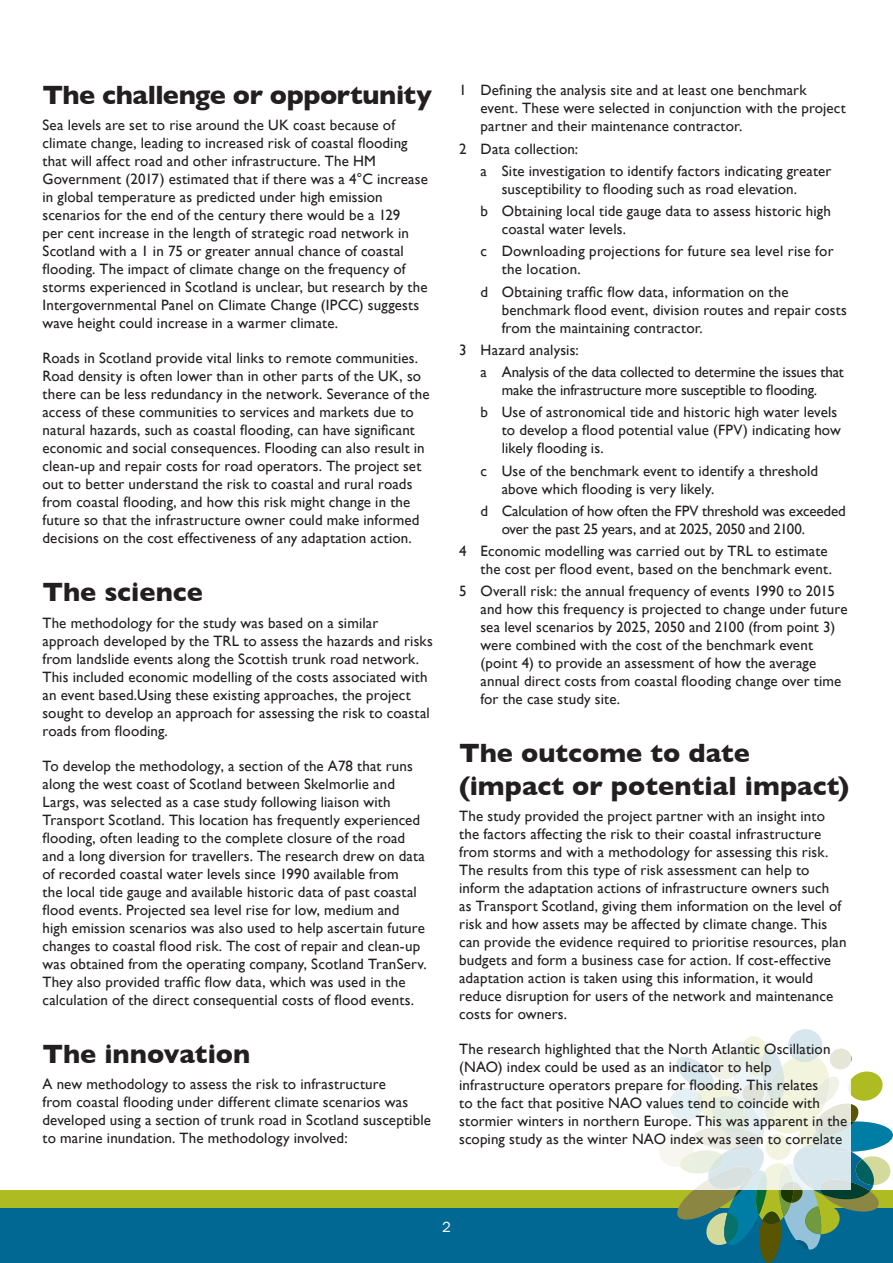
<style>
.page{position:relative;width:893px;height:1263px;background:#fff}
.page>*{position:absolute;margin:0;border:0;box-sizing:border-box;transform-origin:0 0}
.t1{font:700 27px/32.4px "Gill Sans";color:#231f20}
.t2{font:700 27px "Gill Sans";letter-spacing:-.02em;color:#231f20}
.t3{font:15px/18px "Gill Sans";letter-spacing:.01em;color:#231f20}
.t4{font:15px/18px "Gill Sans";letter-spacing:-.01em;color:#231f20}
.t5{font:15px "Franklin Gothic";color:#fff}
</style>
<div class="page">
<div style="left:0;top:1207px;width:893px;height:56px;background:#006893"></div>
<div style="left:0;top:1191px;width:893px;height:17px;background:#aebc21"></div>
<svg style="left:657px;top:1054px;width:236px;height:209px"></svg>
<svg style="left:657px;top:1029px;width:193px;height:161px"></svg>
<h1 class="t2" style="left:43px;top:79px;width:391px">The challenge or opportunity</h1>
<p class="t3" style="left:43px;top:116px;width:387px">Sea levels are set to rise around the UK coast because of climate change, leading to increased risk of coastal flooding that will affect road and other infrastructure. The HM Government (2017) estimated that if there was a 4°C increase in global temperature as predicted under high emission scenarios for the end of the century there would be a 129<br>per cent increase in the length of strategic road network in Scotland with a 1 in 75 or greater annual chance of coastal flooding. The impact of climate change on the frequency of storms experienced in Scotland is unclear, but research by the Intergovernmental Panel on Climate Change (IPCC) suggests wave height could increase in a warmer climate.</p>
<p class="t3" style="left:43px;top:349px;width:389px">Roads in Scotland provide vital links to remote communities.<br>Road density is often lower than in other parts of the UK, so there can be less redundancy in the network. Severance of the access of these communities to services and markets due to natural hazards, such as coastal flooding, can have significant economic and social consequences. Flooding can also result in clean-up and repair costs for road operators. The project set out to better understand the risk to coastal and rural roads from coastal flooding, and how this risk might change in the future so that the infrastructure owner could make informed decisions on the cost effectiveness of any adaptation action.</p>
<h1 class="t1" style="left:43px;top:575px;width:162px">The science</h1>
<p class="t3" style="left:43px;top:613px;width:392px">The methodology for the study was based on a similar approach developed by the TRL to assess the hazards and risks from landslide events along the Scottish trunk road network.<br>This included economic modelling of the costs associated with an event based.Using these existing approaches, the project sought to develop an approach for assessing the risk to coastal roads from flooding.</p>
<p class="t3" style="left:43px;top:756px;width:386px">To develop the methodology, a section of the A78 that runs along the west coast of Scotland between Skelmorlie and Largs, was selected as a case study following liaison with Transport Scotland. This location has frequently experienced flooding, often leading to the complete closure of the road and a long diversion for travellers. The research drew on data of recorded coastal water levels since 1990 available from<br>the local tide gauge and available historic data of past coastal flood events. Projected sea level rise for low, medium and high emission scenarios was also used to help ascertain future changes to coastal flood risk. The cost of repair and clean-up was obtained from the operating company, Scotland TranServ.<br>They also provided traffic flow data, which was used in the calculation of the direct consequential costs of flood events.</p>
<h1 class="t1" style="left:43px;top:1037px;width:209px">The innovation</h1>
<p class="t3" style="left:43px;top:1075px;width:390px">A new methodology to assess the risk to infrastructure<br>from coastal flooding under different climate scenarios was developed using a section of trunk road in Scotland susceptible to marine inundation. The methodology involved:</p>
<p class="t3" style="left:480px;top:81px;width:367px;text-indent:-21px">1 Defining the analysis site and at least one benchmark event. These were selected in conjunction with the project partner and their maintenance contractor.</p>
<p class="t3" style="left:480px;top:137px;width:353px;line-height:22.2px;text-indent:-21px">2 Data collection:<br>a Site investigation to identify factors indicating greater</p>
<p class="t3" style="left:480px;top:178px;width:352px;line-height:22.2px;text-indent:21px">susceptibility to flooding such as road elevation.<br>b Obtaining local tide gauge data to assess historic high</p>
<p class="t3" style="left:480px;top:218px;width:355px;line-height:22.2px;text-indent:21px">coastal water levels.<br>c Downloading projections for future sea level rise for</p>
<p class="t3" style="left:480px;top:258px;width:310px;line-height:22.2px;text-indent:21px">the location.<br>d Obtaining traffic flow data, information on the</p>
<p class="t3" style="left:502px;top:300px;width:346px">benchmark flood event, division routes and repair costs from the maintaining contractor.</p>
<p class="t3" style="left:480px;top:339px;width:365px;line-height:22.2px;text-indent:-21px">3 Hazard analysis:<br>a Analysis of the data collected to determine the issues that</p>
<p class="t3" style="left:480px;top:379px;width:358px;line-height:22.2px;text-align:center">make the infrastructure more susceptible to flooding.<br>b Use of astronomical tide and historic high water levels</p>
<p class="t3" style="left:502px;top:421px;width:341px">to develop a flood potential value (FPV) indicating how likely flooding is.</p>
<p class="t3" style="left:502px;top:461px;width:318px;text-indent:-21px">c Use of the benchmark event to identify a threshold above which flooding is very likely.</p>
<p class="t4" style="left:502px;top:502px;width:345px;text-indent:-21px">d Calculation of how often the FPV threshold was exceeded over the past 25 years, and at 2025, 2050 and 2100.</p>
<p class="t3" style="left:459px;top:542px;width:374px;text-align:right">4 Economic modelling was carried out by TRL to estimate the cost per flood event, based on the benchmark event.</p>
<p class="t3" style="left:480px;top:582px;width:369px;text-indent:-21px">5 Overall risk: the annual frequency of events 1990 to 2015 and how this frequency is projected to change under future sea level scenarios by 2025, 2050 and 2100 (from point 3) were combined with the cost of the benchmark event (point 4) to provide an assessment of how the average annual direct costs from coastal flooding change over time for the case study site.</p>
<h1 class="t1" style="left:459px;top:737px;width:391px">The outcome to date (impact or potential impact)</h1>
<p class="t3" style="left:459px;top:807px;width:389px">The study provided the project partner with an insight into the factors affecting the risk to their coastal infrastructure from storms and with a methodology for assessing this risk.<br>The results from this type of risk assessment can help to inform the adaptation actions of infrastructure owners such<br>as Transport Scotland, giving them information on the level of risk and how assets may be affected by climate change. This can provide the evidence required to prioritise resources, plan budgets and form a business case for action. If cost-effective adaptation action is taken using this information, it would reduce disruption for users of the network and maintenance costs for owners.</p>
<p class="t3" style="left:459px;top:1040px;width:390px">The research highlighted that the North Atlantic Oscillation (NAO) index could be used as an indicator to help infrastructure operators prepare for flooding. This relates<br>to the fact that positive NAO values tend to coincide with stormier winters in northern Europe. This was apparent in the scoping study as the winter NAO index was seen to correlate</p>
<p class="t5" style="left:442px;top:1218px;width:10px">2</p>
</div>
